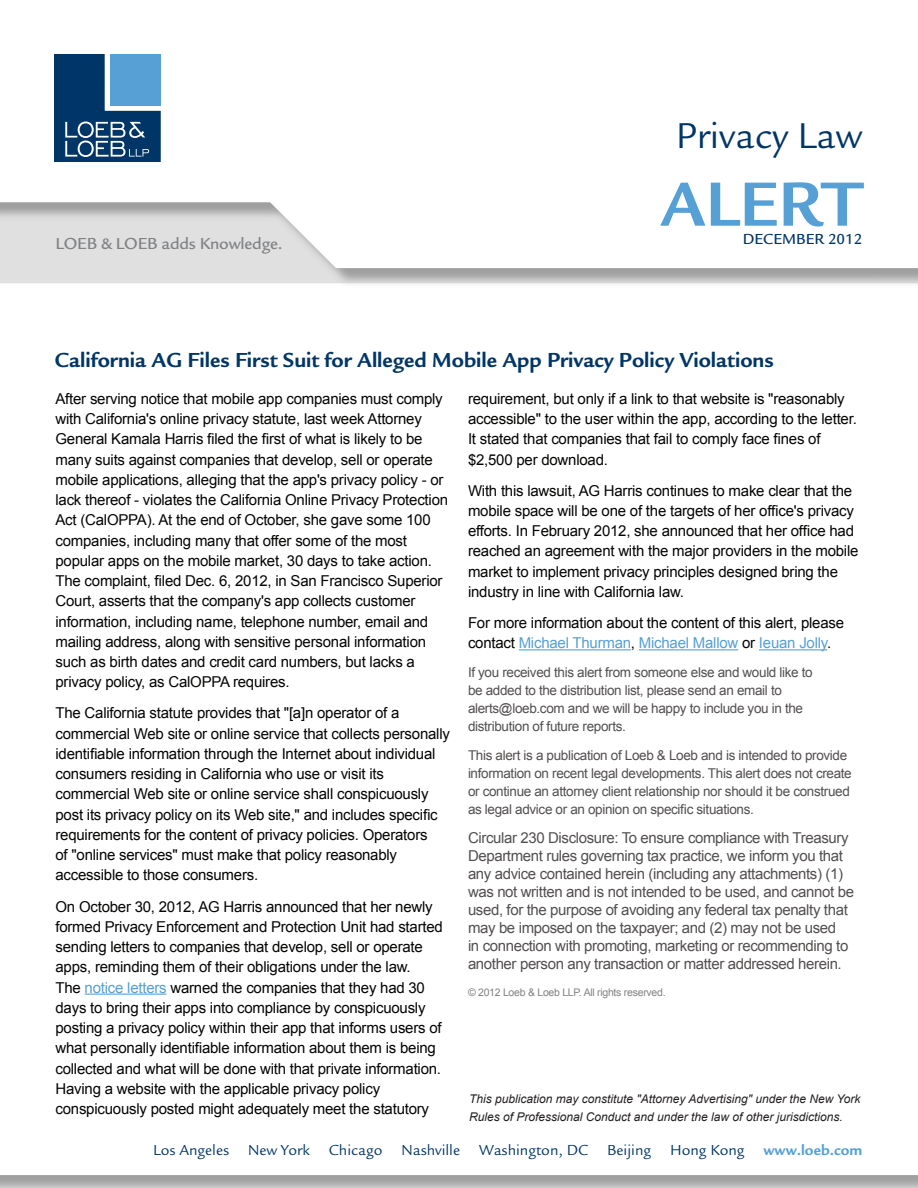
<style>
.page{position:relative;width:918px;height:1188px;background:#fff}
.page>*{position:absolute;margin:0;border:0;box-sizing:border-box;transform-origin:0 0}
._03__Body{font:700 64.5px "Legacy Sans";color:#56a0d5}
._03__Body-2{font:37.2px "Legacy Sans";color:#003667}
._01__Article_Title{font:700 21px "Legacy Sans";color:#003667}
.t1{font:500 16.5px "Legacy Sans";letter-spacing:-.01em;color:#808285}
._03__Body-3{font:15px/20.2px "Arial";letter-spacing:-.015em;color:#040503}
._03__Body-4{font:15px/18px "Arial";letter-spacing:-.025em;color:#534f4f}
.t2{font:15px "Legacy Sans";color:#003667}
.t3{font:700 15px "Legacy Sans";color:#56a0d5}
._03__Body-5{font:500 15px "Legacy Sans";color:#003667}
._03__Body-6{font:13.5px/18px "Arial";letter-spacing:-.025em;color:#534f4f}
.t4{font:italic 12px/18px "Arial";color:#231f20}
.t5{font:10.5px "Arial";letter-spacing:-.025em;color:#808285}
.s1{color:#56a0d5}
</style>
<div class="page">
<hr style="left:85px;top:994px;width:82px;height:1px;background:#56a0d5">
<hr style="left:519px;top:649px;width:112px;height:1px;background:#56a0d5">
<hr style="left:639px;top:649px;width:99px;height:1px;background:#56a0d5">
<hr style="left:759px;top:649px;width:68px;height:1px;background:#56a0d5">
<svg style="left:54px;top:54px;width:107px;height:108px;background:#316591"></svg>
<p class="t1" style="left:56px;top:234px;width:229px">LOEB &amp; LOEB adds Knowledge.</p>
<p class="_03__Body-2" style="left:676px;top:114px;width:188px">Privacy Law</p>
<p class="_03__Body" style="left:660px;top:165px;width:204px">ALERT</p>
<p class="_03__Body-5" style="left:743px;top:230px;width:121px">DECEMBER 2012</p>
<p class="_01__Article_Title" style="left:55px;top:347px;width:721px">California AG Files First Suit for Alleged Mobile App Privacy Policy Violations</p>
<p class="_03__Body-3" style="left:56px;top:389px;width:394px">After serving notice that mobile app companies must comply with California's online privacy statute, last week Attorney General Kamala Harris filed the first of what is likely to be many suits against companies that develop, sell or operate mobile applications, alleging that the app's privacy policy - or lack thereof - violates the California Online Privacy Protection Act (CalOPPA). At the end of October, she gave some 100 companies, including many that offer some of the most popular apps on the mobile market, 30 days to take action.<br>The complaint, filed Dec. 6, 2012, in San Francisco Superior Court, asserts that the company's app collects customer information, including name, telephone number, email and mailing address, along with sensitive personal information such as birth dates and credit card numbers, but lacks a privacy policy, as CalOPPA requires.</p>
<p class="_03__Body-3" style="left:56px;top:703px;width:396px">The California statute provides that "[a]n operator of a commercial Web site or online service that collects personally identifiable information through the Internet about individual consumers residing in California who use or visit its commercial Web site or online service shall conspicuously post its privacy policy on its Web site," and includes specific requirements for the content of privacy policies. Operators<br>of "online services" must make that policy reasonably accessible to those consumers.</p>
<p class="_03__Body-3" style="left:56px;top:896px;width:389px">On October 30, 2012, AG Harris announced that her newly formed Privacy Enforcement and Protection Unit had started sending letters to companies that develop, sell or operate apps, reminding them of their obligations under the law.<br>The <span class="s1">notice letters</span> warned the companies that they had 30 days to bring their apps into compliance by conspicuously posting a privacy policy within their app that informs users of what personally identifiable information about them is being collected and what will be done with that private information.<br>Having a website with the applicable privacy policy conspicuously posted might adequately meet the statutory</p>
<p class="_03__Body-3" style="left:468px;top:389px;width:390px">requirement, but only if a link to that website is "reasonably accessible" to the user within the app, according to the letter.<br>It stated that companies that fail to comply face fines of $2,500 per download.</p>
<p class="_03__Body-3" style="left:468px;top:480px;width:392px">With this lawsuit, AG Harris continues to make clear that the mobile space will be one of the targets of her office's privacy efforts. In February 2012, she announced that her office had reached an agreement with the major providers in the mobile market to implement privacy principles designed bring the industry in line with California law.</p>
<p class="_03__Body-3" style="left:468px;top:613px;width:378px">For more information about the content of this alert, please contact <span class="s1">Michael Thurman</span>, <span class="s1">Michael Mallow</span> or <span class="s1">Ieuan Jolly</span>.</p>
<p class="_03__Body-6" style="left:468px;top:663px;width:346px">If you received this alert from someone else and would like to be added to the distribution list, please send an email to alerts@loeb.com and we will be happy to include you in the distribution of future reports.</p>
<p class="_03__Body-6" style="left:468px;top:746px;width:385px">This alert is a publication of Loeb &amp; Loeb and is intended to provide information on recent legal developments. This alert does not create or continue an attorney client relationship nor should it be construed as legal advice or an opinion on specific situations.</p>
<p class="_03__Body-4" style="left:468px;top:828px;width:388px">Circular 230 Disclosure: To ensure compliance with Treasury Department rules governing tax practice, we inform you that any advice contained herein (including any attachments) (1) was not written and is not intended to be used, and cannot be used, for the purpose of avoiding any federal tax penalty that may be imposed on the taxpayer; and (2) may not be used<br>in connection with promoting, marketing or recommending to another person any transaction or matter addressed herein.</p>
<p class="t5" style="left:468px;top:986px;width:199px">© 2012 Loeb &amp; Loeb LLP. All rights reserved.</p>
<p class="t4" style="left:469px;top:1089px;width:393px">This publication may constitute "Attorney Advertising" under the New York<br>Rules of Professional Conduct and under the law of other jurisdictions.</p>
<p class="t2" style="left:153px;top:1141px;width:77px">Los Angeles</p>
<p class="t2" style="left:248px;top:1141px;width:63px">New York</p>
<p class="t2" style="left:329px;top:1141px;width:55px">Chicago</p>
<p class="t2" style="left:401px;top:1141px;width:60px">Nashville</p>
<p class="t2" style="left:479px;top:1141px;width:111px">Washington, DC</p>
<p class="t2" style="left:607px;top:1141px;width:45px">Beijing</p>
<p class="t2" style="left:670px;top:1141px;width:76px">Hong Kong</p>
<p class="t3" style="left:763px;top:1141px;width:101px">www.loeb.com</p>
</div>
